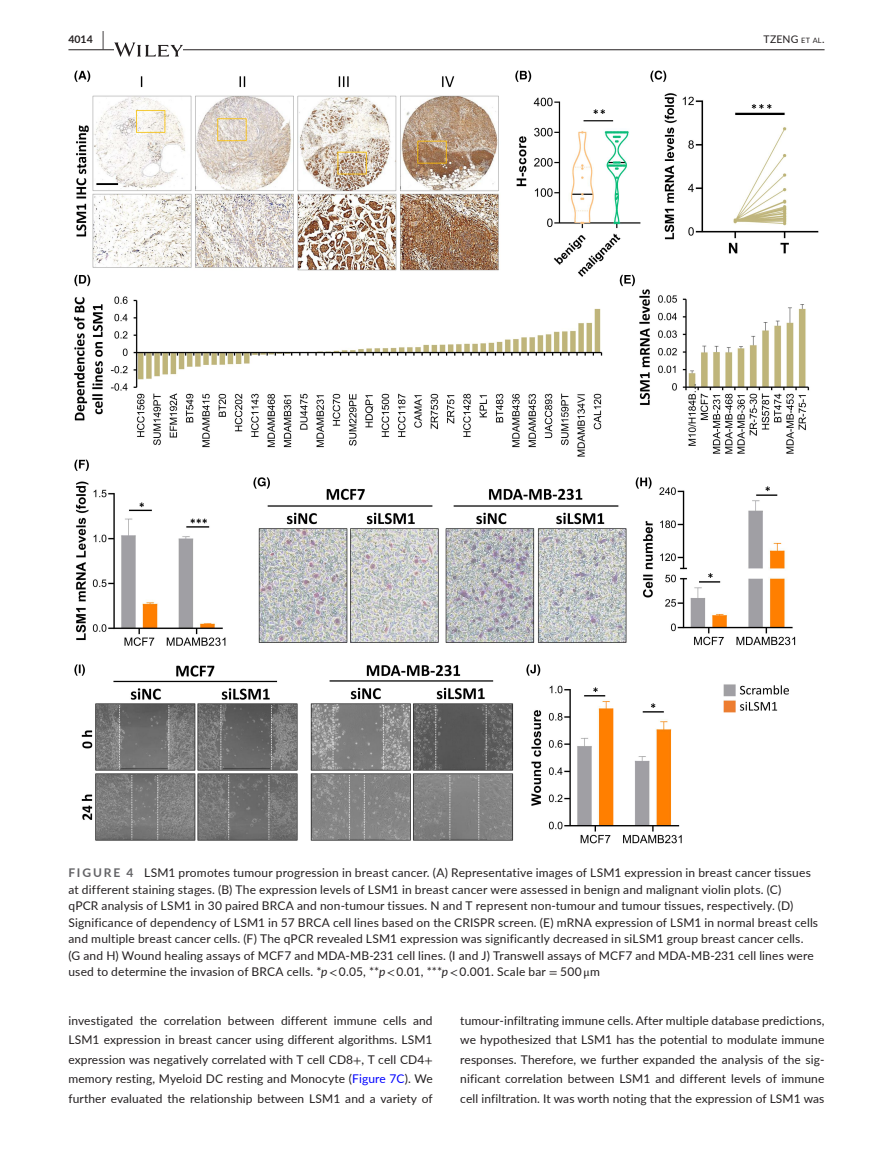
<style>
.page{position:relative;width:893px;height:1174px;background:#fff}
.page>*{position:absolute;margin:0;border:0;box-sizing:border-box;transform-origin:0 0}
.t1{font:12px/19.5px "Lato";letter-spacing:.015em;color:#231f20;text-align:justify}
.t2{font:10.5px "Lato";letter-spacing:.015em;color:#231f20}
.t3{font:700 10.5px "Lato";color:#231f20}
.s1{font-size:19.5px}
.s2{font-size:7.35px}
.s3{font-weight:700;color:#636366}
.s4{font-style:italic}
.s5{font-family:"STIX"}
.s6{color:#00f}
</style>
<div class="page">
<hr style="left:68px;top:49px;width:756px;height:1px;background:#231f20">
<svg style="left:114px;top:42px;width:69px;height:15px"></svg>
<img style="left:74px;top:70px;width:745px;height:774px">
<p class="t3" style="left:68px;top:31px;width:37px">4014 <span class="s1">|</span></p>
<p class="t2" style="left:763px;top:31px;width:63px">TZENG <span class="s2">et al</span>.</p>
<p class="t1" style="left:68px;top:864px;width:751px;line-height:16.5px;text-align:left"><span class="s3">FIGURE 4</span> LSM1 promotes tumour progression in breast cancer. (A) Representative images of LSM1 expression in breast cancer tissues at different staining stages. (B) The expression levels of LSM1 in breast cancer were assessed in benign and malignant violin plots. (C)<br>qPCR analysis of LSM1 in 30 paired BRCA and non-tumour tissues. N and T represent non-tumour and tumour tissues, respectively. (D)<br>Significance of dependency of LSM1 in 57 BRCA cell lines based on the CRISPR screen. (E) mRNA expression of LSM1 in normal breast cells and multiple breast cancer cells. (F) The qPCR revealed LSM1 expression was significantly decreased in siLSM1 group breast cancer cells. (G and H) Wound healing assays of MCF7 and MDA-MB-231 cell lines. (I and J) Transwell assays of MCF7 and MDA-MB-231 cell lines were used to determine the invasion of BRCA cells. *<span class="s4">p</span><span class="s5">&lt;</span> 0.05, **<span class="s4">p</span><span class="s5">&lt;</span> 0.01, ***<span class="s4">p</span><span class="s5">&lt;</span> 0.001. Scale bar <span class="s5">=</span> 500 <span class="s5">μ</span>m</p>
<p class="t1" style="left:68px;top:1010px;width:366px">investigated the correlation between different immune cells and LSM1 expression in breast cancer using different algorithms. LSM1 expression was negatively correlated with T cell CD8<span class="s5">+</span>, T cell CD4<span class="s5">+ </span>memory resting, Myeloid DC resting and Monocyte (<span class="s6">Figure 7C</span>). We further evaluated the relationship between LSM1 and a variety of</p>
<p class="t1" style="left:460px;top:1010px;width:366px">tumour-infiltrating immune cells. After multiple database predictions, we hypothesized that LSM1 has the potential to modulate immune responses. Therefore, we further expanded the analysis of the sig&shy;nificant correlation between LSM1 and different levels of immune cell infiltration. It was worth noting that the expression of LSM1 was</p>
</div>
